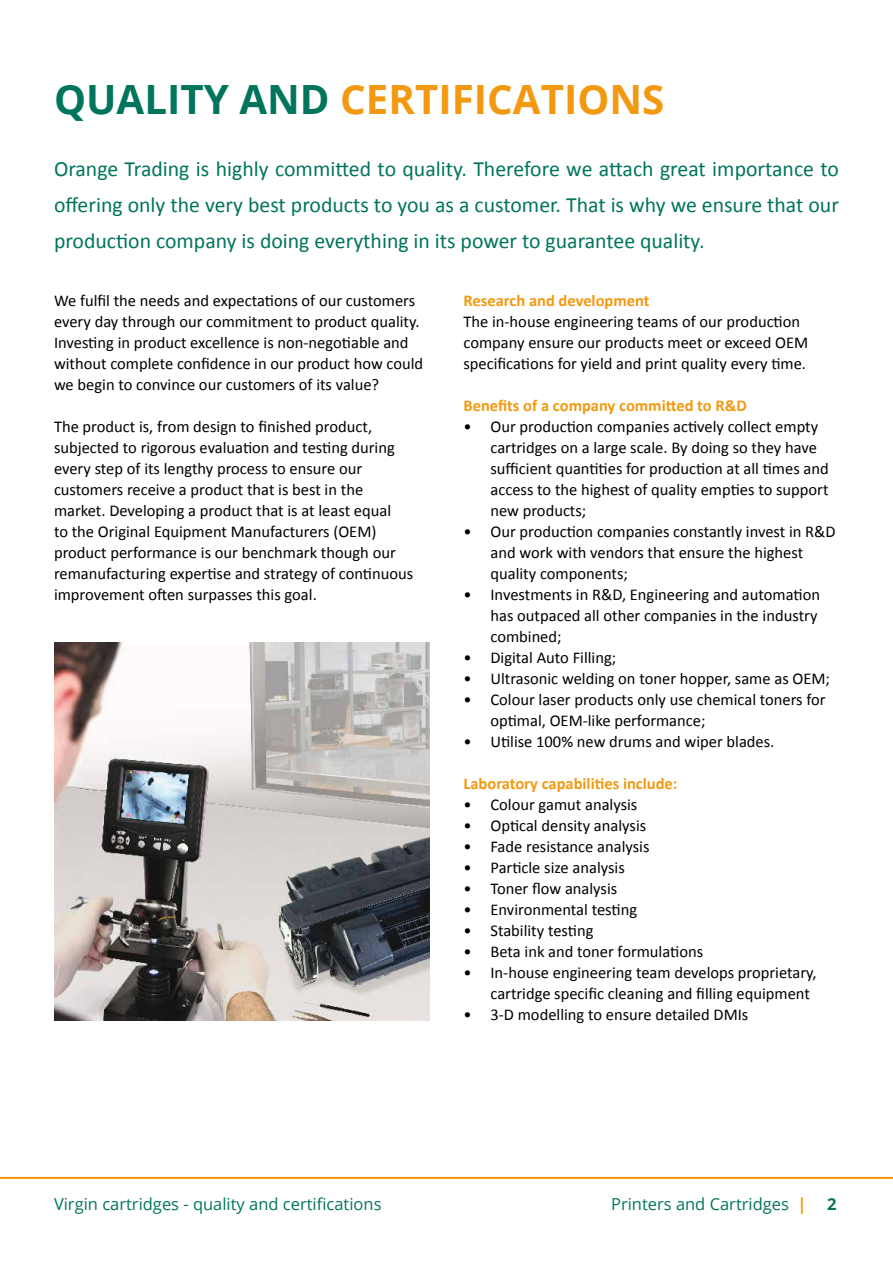
<style>
.page{position:relative;width:893px;height:1263px;background:#fff}
.page>*{position:absolute;margin:0;border:0;box-sizing:border-box;transform-origin:0 0}
.t1{font:700 40.35px "Open Sans";color:#f39910}
.t2{font:21.75px/36px "Calibri";color:#00755c;text-align:justify}
.t3{font:16.5px/21px "Calibri";color:#000}
.t4{font:700 16.5px "Calibri";color:#f39910}
.t5{font:16.5px "Open Sans";color:#00755c}
.s1{color:#00755c}
.s2{font-weight:700;color:#f39910}
.s3{font-weight:700}
</style>
<div class="page">
<hr style="left:0;top:1177px;width:893px;height:2px;background:#f39910">
<img style="left:54px;top:642px;width:375px;height:378px">
<h1 class="t1" style="left:54px;top:71px;width:612px"><span class="s1">QUALITY AND</span> CERTIFICATIONS</h1>
<p class="t2" style="left:54px;top:149px;width:786px">Orange Trading is highly committed to quality. Therefore we attach great importance to offering only the very best products to you as a customer. That is why we ensure that our production company is doing everything in its power to guarantee quality.</p>
<p class="t3" style="left:54px;top:289px;width:371px">We fulfil the needs and expectations of our customers every day through our commitment to product quality.<br>Investing in product excellence is non-negotiable and without complete confidence in our product how could we begin to convince our customers of its value?</p>
<p class="t3" style="left:54px;top:415px;width:361px">The product is, from design to finished product, subjected to rigorous evaluation and testing during every step of its lengthy process to ensure our customers receive a product that is best in the market. Developing a product that is at least equal<br>to the Original Equipment Manufacturers (OEM) product performance is our benchmark though our remanufacturing expertise and strategy of continuous improvement often surpasses this goal.</p>
<p class="t4" style="left:463px;top:290px;width:188px">Research and development</p>
<p class="t3" style="left:463px;top:310px;width:346px">The in-house engineering teams of our production company ensure our products meet or exceed OEM specifications for yield and print quality every time.</p>
<p class="t4" style="left:463px;top:395px;width:285px">Benefits of a company committed to R&amp;D</p>
<p class="t3" style="left:490px;top:415px;width:340px;text-indent:-27px">• Our production companies actively collect empty cartridges on a large scale. By doing so they have sufficient quantities for production at all times and access to the highest of quality empties to support new products;</p>
<p class="t3" style="left:490px;top:520px;width:347px;text-indent:-27px">• Our production companies constantly invest in R&amp;D and work with vendors that ensure the highest quality components;</p>
<p class="t3" style="left:490px;top:583px;width:331px;text-indent:-27px">• Investments in R&amp;D, Engineering and automation has outpaced all other companies in the industry combined;</p>
<p class="t3" style="left:463px;top:646px;width:154px">• Digital Auto Filling;</p>
<p class="t3" style="left:463px;top:667px;width:368px">• Ultrasonic welding on toner hopper, same as OEM;</p>
<p class="t3" style="left:490px;top:688px;width:337px;text-indent:-27px">• Colour laser products only use chemical toners for optimal, OEM-like performance;</p>
<p class="t3" style="left:463px;top:730px;width:312px">• Utilise 100% new drums and wiper blades.</p>
<p class="t4" style="left:463px;top:773px;width:215px">Laboratory capabilities include:</p>
<p class="t3" style="left:463px;top:793px;width:175px">• Colour gamut analysis</p>
<p class="t3" style="left:463px;top:814px;width:184px">• Optical density analysis</p>
<p class="t3" style="left:463px;top:835px;width:187px">• Fade resistance analysis</p>
<p class="t3" style="left:463px;top:856px;width:163px">• Particle size analysis</p>
<p class="t3" style="left:463px;top:877px;width:155px">• Toner flow analysis</p>
<p class="t3" style="left:463px;top:898px;width:175px">• Environmental testing</p>
<p class="t3" style="left:463px;top:919px;width:132px">• Stability testing</p>
<p class="t3" style="left:463px;top:940px;width:241px">• Beta ink and toner formulations</p>
<p class="t3" style="left:490px;top:961px;width:328px;text-indent:-27px">• In-house engineering team develops proprietary, cartridge specific cleaning and filling equipment</p>
<p class="t3" style="left:463px;top:1003px;width:286px">• 3-D modelling to ensure detailed DMIs</p>
<p class="t5" style="left:54px;top:1192px;width:329px">Virgin cartridges - quality and certifications</p>
<p class="t5" style="left:611px;top:1192px;width:227px">Printers and Cartridges <span class="s2">|</span> <span class="s3">2</span></p>
</div>
